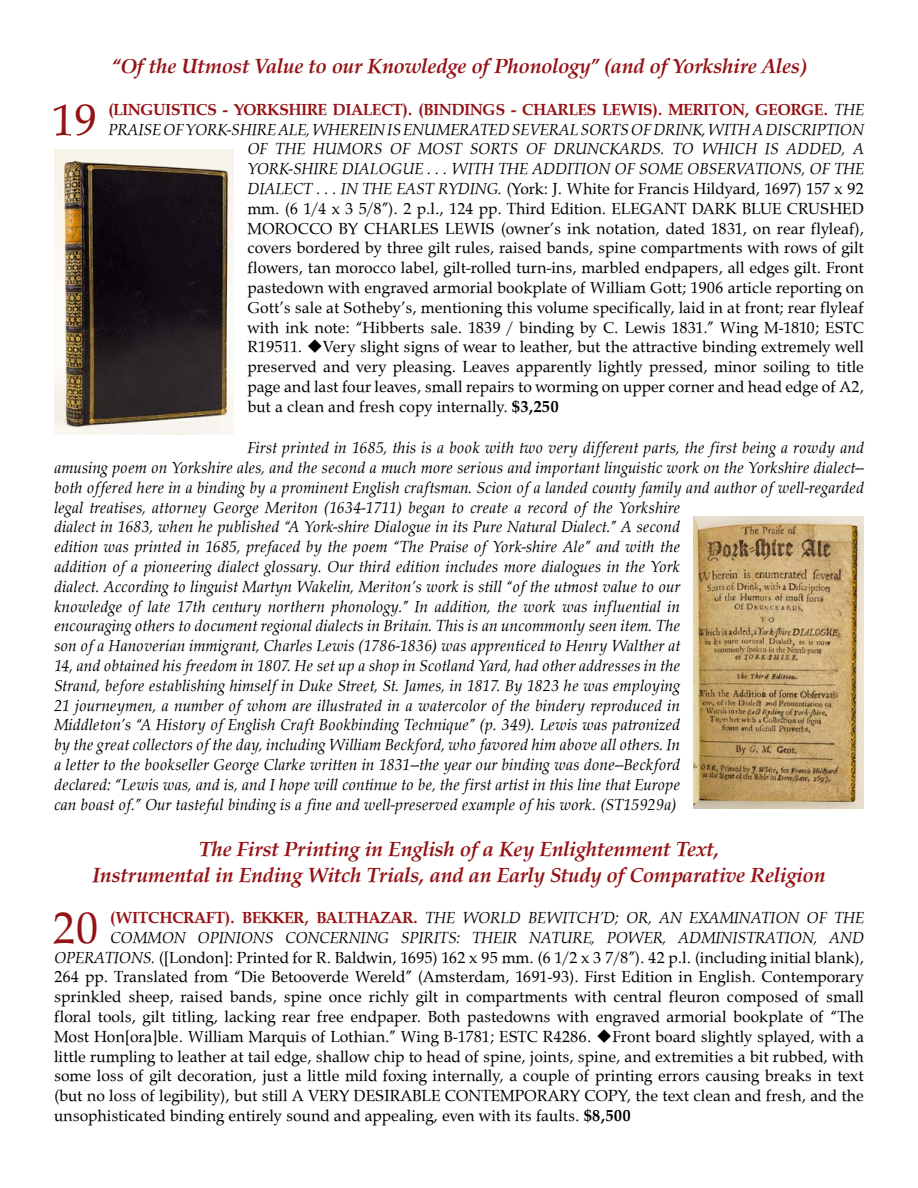
<style>
.page{position:relative;width:918px;height:1188px;background:#fff}
.page>*{position:absolute;margin:0;border:0;box-sizing:border-box;transform-origin:0 0}
.t1{font:45.75px "URW Palladio";color:#941215}
.t2{font:italic 700 21px/25.2px "URW Palladio";color:#941215;text-align:center}
.t3{font:italic 16.5px/19.8px "URW Palladio";color:#000}
.t4{font:16.5px "URW Palladio";color:#000}
.t5{font:700 16.5px "URW Palladio";color:#941215}
.s1{font-weight:400;font-style:italic;color:#000}
.s2{font-style:italic}
.s3{font-weight:700}
.s4{font-weight:700;font-style:normal;color:#941215}
</style>
<div class="page">
<img style="left:54px;top:149px;width:180px;height:285px">
<img style="left:694px;top:516px;width:170px;height:293px">
<p class="t2" style="left:112px;top:54px;width:696px">“Of the Utmost Value to our Knowledge of Phonology” (and of Yorkshire Ales)</p>
<h1 class="t1" style="left:52px;top:91px;width:47px">19</h1>
<p class="t5" style="left:108px;top:99px;width:757px">(LINGUISTICS - YORKSHIRE DIALECT). (BINDINGS - CHARLES LEWIS). MERITON, GEORGE. <span class="s1">THE</span></p>
<p class="t3" style="left:108px;top:119px;width:757px">PRAISE OF YORK-SHIRE ALE, WHEREIN IS ENUMERATED SEVERAL SORTS OF DRINK, WITH A DISCRIPTION</p>
<p class="t3" style="left:247px;top:139px;width:618px">OF THE HUMORS OF MOST SORTS OF DRUNCKARDS. TO WHICH IS ADDED, A</p>
<p class="t3" style="left:247px;top:159px;width:618px">YORK-SHIRE DIALOGUE . . . WITH THE ADDITION OF SOME OBSERVATIONS, OF THE</p>
<p class="t4" style="left:247px;top:178px;width:618px"><span class="s2">DIALECT . . . IN THE EAST RYDING.</span> (York: J. White for Francis Hildyard, 1697) 157 x 92</p>
<p class="t4" style="left:247px;top:198px;width:618px">mm. (6 1/4 x 3 5/8”). 2 p.l., 124 pp. Third Edition. ELEGANT DARK BLUE CRUSHED</p>
<p class="t4" style="left:247px;top:218px;width:618px">MOROCCO BY CHARLES LEWIS (owner’s ink notation, dated 1831, on rear flyleaf),</p>
<p class="t4" style="left:247px;top:238px;width:618px">covers bordered by three gilt rules, raised bands, spine compartments with rows of gilt</p>
<p class="t4" style="left:247px;top:258px;width:618px">flowers, tan morocco label, gilt-rolled turn-ins, marbled endpapers, all edges gilt. Front</p>
<p class="t4" style="left:247px;top:277px;width:618px">pastedown with engraved armorial bookplate of William Gott; 1906 article reporting on</p>
<p class="t4" style="left:247px;top:297px;width:618px">Gott’s sale at Sotheby’s, mentioning this volume specifically, laid in at front; rear flyleaf</p>
<p class="t4" style="left:247px;top:317px;width:618px">with ink note: “Hibberts sale. 1839 / binding by C. Lewis 1831.” Wing M-1810; ESTC</p>
<p class="t4" style="left:247px;top:337px;width:618px">R19511. ◆Very slight signs of wear to leather, but the attractive binding extremely well</p>
<p class="t4" style="left:247px;top:357px;width:618px">preserved and very pleasing. Leaves apparently lightly pressed, minor soiling to title</p>
<p class="t4" style="left:247px;top:376px;width:618px">page and last four leaves, small repairs to worming on upper corner and head edge of A2,</p>
<p class="t4" style="left:247px;top:396px;width:313px">but a clean and fresh copy internally. <span class="s3">$3,250</span></p>
<p class="t3" style="left:54px;top:438px;width:812px;text-indent:193px">First printed in 1685, this is a book with two very different parts, the first being a rowdy and amusing poem on Yorkshire ales, and the second a much more serious and important linguistic work on the Yorkshire dialect-- both offered here in a binding by a prominent English craftsman. Scion of a landed county family and author of well-regarded legal treatises, attorney George Meriton (1634-1711) began to create a record of the Yorkshire<br>dialect in 1683, when he published “A York-shire Dialogue in its Pure Natural Dialect.” A second<br>edition was printed in 1685, prefaced by the poem “The Praise of York-shire Ale” and with the<br>addition of a pioneering dialect glossary. Our third edition includes more dialogues in the York<br>dialect. According to linguist Martyn Wakelin, Meriton’s work is still “of the utmost value to our<br>knowledge of late 17th century northern phonology.” In addition, the work was influential in<br>encouraging others to document regional dialects in Britain. This is an uncommonly seen item. The<br>son of a Hanoverian immigrant, Charles Lewis (1786-1836) was apprenticed to Henry Walther at<br>14, and obtained his freedom in 1807. He set up a shop in Scotland Yard, had other addresses in the<br>Strand, before establishing himself in Duke Street, St. James, in 1817. By 1823 he was employing<br>21 journeymen, a number of whom are illustrated in a watercolor of the bindery reproduced in<br>Middleton’s “A History of English Craft Bookbinding Technique” (p. 349). Lewis was patronized<br>by the great collectors of the day, including William Beckford, who favored him above all others. In<br>a letter to the bookseller George Clarke written in 1831--the year our binding was done--Beckford<br>declared: “Lewis was, and is, and I hope will continue to be, the first artist in this line that Europe<br>can boast of.” Our tasteful binding is a fine and well-preserved example of his work. (ST15929a)</p>
<p class="t2" style="left:93px;top:837px;width:734px">The First Printing in English of a Key Enlightenment Text,<br>Instrumental in Ending Witch Trials, and an Early Study of Comparative Religion</p>
<h1 class="t1" style="left:52px;top:900px;width:48px">20</h1>
<p class="t3" style="left:110px;top:908px;width:755px"><span class="s4">(WITCHCRAFT). BEKKER, BALTHAZAR.</span> THE WORLD BEWITCH’D; OR, AN EXAMINATION OF THE</p>
<p class="t3" style="left:110px;top:928px;width:755px">COMMON OPINIONS CONCERNING SPIRITS: THEIR NATURE, POWER, ADMINISTRATION, AND</p>
<p class="t4" style="left:54px;top:947px;width:812px"><span class="s2">OPERATIONS.</span> ([London]: Printed for R. Baldwin, 1695) 162 x 95 mm. (6 1/2 x 3 7/8”). 42 p.l. (including initial blank),</p>
<p class="t4" style="left:54px;top:967px;width:812px">264 pp. Translated from “Die Betooverde Wereld” (Amsterdam, 1691-93). First Edition in English. Contemporary</p>
<p class="t4" style="left:54px;top:987px;width:812px">sprinkled sheep, raised bands, spine once richly gilt in compartments with central fleuron composed of small</p>
<p class="t4" style="left:54px;top:1006px;width:812px">floral tools, gilt titling, lacking rear free endpaper. Both pastedowns with engraved armorial bookplate of “The</p>
<p class="t4" style="left:54px;top:1026px;width:811px">Most Hon[ora]ble. William Marquis of Lothian.” Wing B-1781; ESTC R4286. ◆Front board slightly splayed, with a</p>
<p class="t4" style="left:54px;top:1046px;width:811px">little rumpling to leather at tail edge, shallow chip to head of spine, joints, spine, and extremities a bit rubbed, with</p>
<p class="t4" style="left:54px;top:1066px;width:812px">some loss of gilt decoration, just a little mild foxing internally, a couple of printing errors causing breaks in text</p>
<p class="t4" style="left:54px;top:1086px;width:812px">(but no loss of legibility), but still A VERY DESIRABLE CONTEMPORARY COPY, the text clean and fresh, and the</p>
<p class="t4" style="left:54px;top:1105px;width:578px">unsophisticated binding entirely sound and appealing, even with its faults. <span class="s3">$8,500</span></p>
</div>
